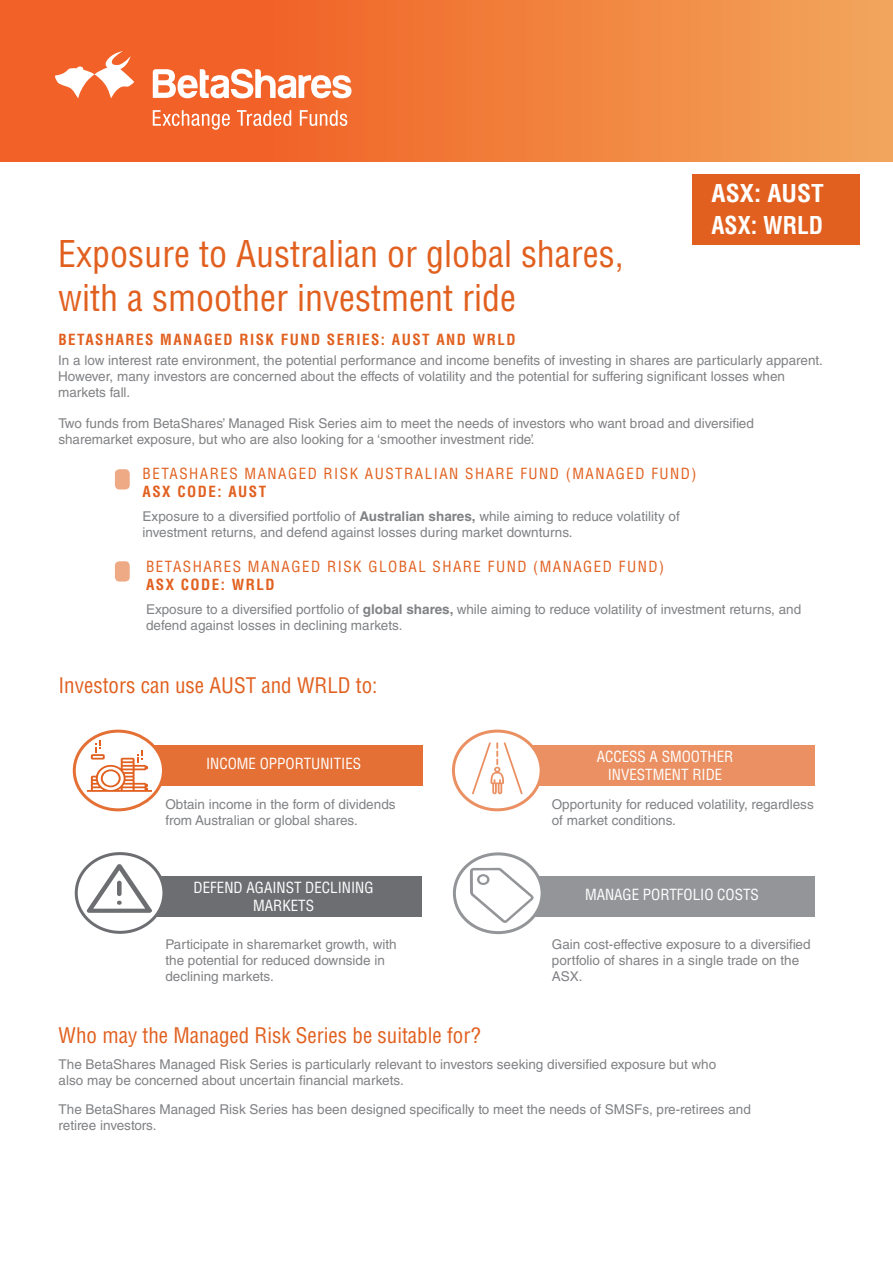
<style>
.page{position:relative;width:893px;height:1263px;background:#fff}
.page>*{position:absolute;margin:0;border:0;box-sizing:border-box;transform-origin:0 0}
.t1{font:condensed 36px/43.2px "Helvetica LT Std";color:#e1601f}
.t2{font:700 condensed 24px "Helvetica LT Std";color:#fff;scale:1.06 1}
.t3{font:700 condensed 24px "Helvetica LT Std";color:#fff}
.t4{font:condensed 21px "Helvetica LT Std";color:#e1601f}
.t5{font:condensed 15px "Helvetica LT Std";letter-spacing:.1em;color:#e1601f}
.t6{font:condensed 15px/18px "Helvetica LT Std";color:#fff;text-align:center}
.t7{font:700 condensed 15px "Helvetica LT Std";letter-spacing:.1em;color:#e1601f}
.t8{font:13.5px/16.2px "Helvetica LT Std";color:#808285}
.s1{font-weight:700}
</style>
<div class="page">
<div style="left:0;top:0;width:893px;height:162px;background:linear-gradient(to right,#f2531d,#f2a156)"></div>
<svg style="left:55px;top:51px;width:79px;height:47px"></svg>
<svg style="left:153px;top:69px;width:198px;height:29px"></svg>
<svg style="left:153px;top:110px;width:194px;height:20px"></svg>
<div style="left:692px;top:174px;width:168px;height:70px;background:#e1601f"></div>
<div style="left:531px;top:745px;width:284px;height:41px;background:#ea9062"></div>
<div style="left:138px;top:745px;width:284px;height:41px;background:#e47035"></div>
<div style="left:453px;top:731px;width:88px;height:79px;background:#fff;border-radius:50%"></div>
<div style="left:452px;top:729px;width:91px;height:82px;border:3px solid #ea9062;border-radius:50%"></div>
<div style="left:138px;top:876px;width:284px;height:40px;background:#6d6e71"></div>
<div style="left:536px;top:876px;width:279px;height:40px;background:#939598"></div>
<svg style="left:74px;top:731px;width:89px;height:79px"></svg>
<div style="left:73px;top:730px;width:92px;height:81px;border:3px solid #e47035;border-radius:50%"></div>
<div style="left:76px;top:853px;width:88px;height:79px;background:#fff;border-radius:50%"></div>
<div style="left:75px;top:852px;width:90px;height:82px;border:3px solid #6d6e71;border-radius:50%"></div>
<svg style="left:454px;top:854px;width:88px;height:79px"></svg>
<div style="left:453px;top:852px;width:91px;height:82px;border:3px solid #939598;border-radius:50%"></div>
<svg style="left:87px;top:740px;width:65px;height:52px"></svg>
<svg style="left:472px;top:742px;width:51px;height:52px"></svg>
<svg style="left:87px;top:864px;width:65px;height:49px"></svg>
<svg style="left:470px;top:868px;width:64px;height:55px"></svg>
<div style="left:115px;top:469px;width:15px;height:20px;background:#eea985;border-radius:5px"></div>
<div style="left:115px;top:561px;width:15px;height:20px;background:#eea985;border-radius:5px"></div>
<h2 class="t2" style="left:711px;top:178px;width:108px">ASX: AUST</h2>
<h1 class="t1" style="left:58px;top:232px;width:567px">Exposure to Australian or global shares, with a smoother investment ride</h1>
<p class="t7" style="left:58px;top:330px;width:459px">BETASHARES MANAGED RISK FUND SERIES: AUST AND WRLD</p>
<h2 class="t3" style="left:711px;top:210px;width:113px">ASX: WRLD</h2>
<p class="t8" style="left:58px;top:352px;width:766px">In a low interest rate environment, the potential performance and income benefits of investing in shares are particularly apparent.<br>However, many investors are concerned about the effects of volatility and the potential for suffering significant losses when markets fall.</p>
<p class="t8" style="left:58px;top:415px;width:697px">Two funds from BetaShares’ Managed Risk Series aim to meet the needs of investors who want broad and diversified sharemarket exposure, but who are also looking for a ‘smoother investment ride’.</p>
<p class="t5" style="left:143px;top:464px;width:555px">BETASHARES MANAGED RISK AUSTRALIAN SHARE FUND (MANAGED FUND)</p>
<p class="t7" style="left:143px;top:482px;width:125px">ASX CODE: AUST</p>
<p class="t8" style="left:143px;top:508px;width:539px">Exposure to a diversified portfolio of <span class="s1">Australian shares,</span> while aiming to reduce volatility of investment returns, and defend against losses during market downturns.</p>
<p class="t5" style="left:146px;top:557px;width:519px">BETASHARES MANAGED RISK GLOBAL SHARE FUND (MANAGED FUND)</p>
<p class="t7" style="left:146px;top:575px;width:130px">ASX CODE: WRLD</p>
<p class="t8" style="left:146px;top:601px;width:657px">Exposure to a diversified portfolio of <span class="s1">global shares,</span> while aiming to reduce volatility of investment returns, and defend against losses in declining markets.</p>
<h3 class="t4" style="left:58px;top:672px;width:321px">Investors can use AUST and WRLD to:</h3>
<p class="t6" style="left:206px;top:755px;width:157px">INCOME OPPORTUNITIES</p>
<p class="t8" style="left:165px;top:796px;width:232px">Obtain income in the form of dividends from Australian or global shares.</p>
<p class="t6" style="left:194px;top:878px;width:182px">DEFEND AGAINST DECLINING<br>MARKETS</p>
<p class="t8" style="left:165px;top:936px;width:233px">Participate in sharemarket growth, with the potential for reduced downside in declining markets.</p>
<p class="t6" style="left:597px;top:747px;width:138px">ACCESS A SMOOTHER<br>INVESTMENT RIDE</p>
<p class="t8" style="left:552px;top:796px;width:264px">Opportunity for reduced volatility, regardless of market conditions.</p>
<p class="t6" style="left:585px;top:886px;width:175px">MANAGE PORTFOLIO COSTS</p>
<p class="t8" style="left:552px;top:936px;width:260px">Gain cost-effective exposure to a diversified portfolio of shares in a single trade on the<br>ASX.</p>
<h3 class="t4" style="left:59px;top:1022px;width:424px">Who may the Managed Risk Series be suitable for?</h3>
<p class="t8" style="left:59px;top:1056px;width:659px">The BetaShares Managed Risk Series is particularly relevant to investors seeking diversified exposure but who also may be concerned about uncertain financial markets.</p>
<p class="t8" style="left:59px;top:1101px;width:694px">The BetaShares Managed Risk Series has been designed specifically to meet the needs of SMSFs, pre-retirees and retiree investors.</p>
</div>
